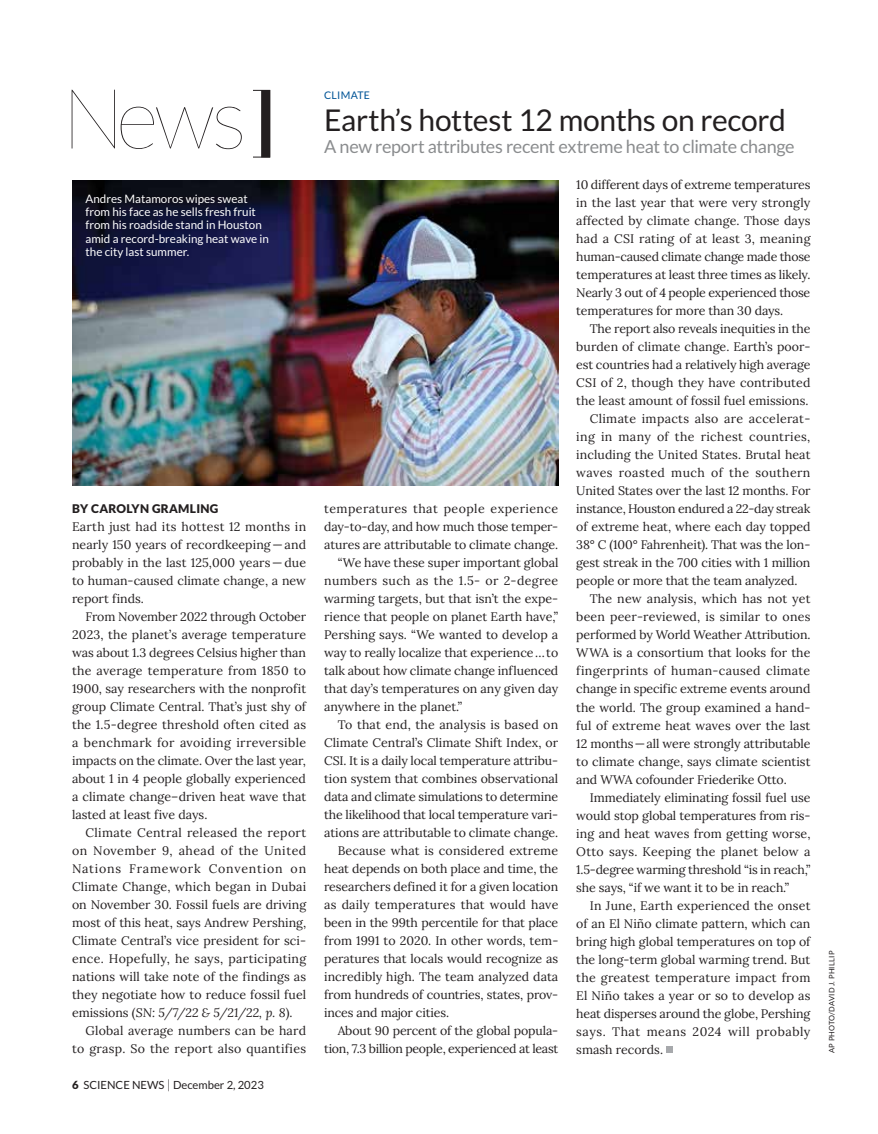
<style>
.page{position:relative;width:878px;height:1134px;background:#fff}
.page>*{position:absolute;margin:0;border:0;box-sizing:border-box;transform-origin:0 0}
.t1{font:100 84px "Lato";color:#231f20}
.t2{font:30px "Lato";letter-spacing:-.01em;color:#231f20}
.t3{font:18px "Lato";letter-spacing:-.02em;color:#8a8c8e}
.t4{font:12.3px/18px "Lora";color:#231f20;text-align:justify}
.t5{font:12.3px "Lora";letter-spacing:.02em;color:#231f20}
.t6{font:12.3px "Lora";letter-spacing:.025em;color:#231f20}
.t7{font:12.3px "Lora";letter-spacing:-.02em;color:#231f20}
.t8{font:12.3px "Lora";letter-spacing:.035em;color:#231f20}
.t9{font:12.3px "Lora";letter-spacing:.03em;color:#231f20}
.t10{font:12.3px "Lora";letter-spacing:-.025em;color:#231f20}
.t11{font:12.3px "Lora";letter-spacing:.045em;color:#231f20}
.t12{font:900 12px "Lato";letter-spacing:.025em;color:#231f20}
.t13{font:11.7px/13.5px "Lato";color:#fff}
.t14{font:11.25px "Lato";color:#231f20}
.t15{font:10.5px "Lato";letter-spacing:.025em;color:#005496}
.t16{font:7.5px "Lato";letter-spacing:.025em;color:#231f20}
.s1{font-style:italic}
.s2{font-weight:900}
.s3{font-weight:300;font-size:12.75px}
</style>
<div class="page">
<div style="left:261px;top:90px;width:9px;height:67px;background:#231f20"></div>
<div style="left:666px;top:1046px;width:7px;height:7px;background:#a7a9ac"></div>
<img style="left:72px;top:180px;width:486px;height:306px">
<h1 class="t1" style="left:62px;top:75px;width:187px">News</h1>
<p class="t15" style="left:324px;top:89px;width:47px">CLIMATE</p>
<h2 class="t2" style="left:324px;top:103px;width:463px">Earth’s hottest 12 months on record</h2>
<h3 class="t3" style="left:324px;top:136px;width:472px">A new report attributes recent extreme heat to climate change</h3>
<p class="t13" style="left:86px;top:191px;width:185px">Andres Matamoros wipes sweat from his face as he sells fresh fruit from his roadside stand in Houston amid a record-breaking heat wave in the city last summer.</p>
<p class="t12" style="left:72px;top:502px;width:148px">BY CAROLYN GRAMLING</p>
<p class="t4" style="left:72px;top:517px;width:236px">Earth just had its hottest 12 months in nearly 150 years of recordkeeping—and probably in the last 125,000 years — due to human-caused climate change, a new report finds.</p>
<p class="t4" style="left:72px;top:607px;width:236px;text-indent:14px">From November 2022 through October 2023, the planet’s average temperature was about 1.3 degrees Celsius higher than the average temperature from 1850 to 1900, say researchers with the nonprofit group Climate Central. That’s just shy of the 1.5-degree threshold often cited as a benchmark for avoiding irreversible impacts on the climate. Over the last year, about 1 in 4 people globally experienced a climate change–driven heat wave that lasted at least five days.</p>
<p class="t4" style="left:72px;top:823px;width:236px;text-indent:14px">Climate Central released the report on November 9, ahead of the United Nations Framework Convention on Climate Change, which began in Dubai on November 30. Fossil fuels are driving most of this heat, says Andrew Pershing, Climate Central’s vice president for sci&shy;ence. Hopefully, he says, participating nations will take note of the findings as they negotiate how to reduce fossil fuel emissions (<span class="s1">SN: 5/7/22 &amp; 5/21/22, p. 8</span>).</p>
<p class="t4" style="left:72px;top:1021px;width:235px;text-align:right">Global average numbers can be hard to grasp. So the report also quantifies</p>
<p class="t14" style="left:72px;top:1079px;width:193px"><span class="s2">6</span> SCIENCE NEWS <span class="s3">|</span> December 2, 2023</p>
<p class="t8" style="left:324px;top:499px;width:235px">temperatures that people experience</p>
<p class="t4" style="left:324px;top:517px;width:235px">day-to-day, and how much those temper-</p>
<p class="t4" style="left:324px;top:535px;width:236px">atures are attributable to climate change.</p>
<p class="t4" style="left:337px;top:553px;width:222px">“We have these super important global</p>
<p class="t9" style="left:324px;top:571px;width:236px">numbers such as the 1.5- or 2-degree</p>
<p class="t4" style="left:324px;top:589px;width:236px">warming targets, but that isn’t the expe-</p>
<p class="t4" style="left:324px;top:607px;width:235px">rience that people on planet Earth have,”</p>
<p class="t4" style="left:324px;top:625px;width:235px">Pershing says. “We wanted to develop a</p>
<p class="t4" style="left:324px;top:643px;width:235px">way to really localize that experience…to</p>
<p class="t4" style="left:324px;top:661px;width:236px">talk about how climate change influenced</p>
<p class="t4" style="left:324px;top:679px;width:235px">that day’s temperatures on any given day</p>
<p class="t4" style="left:324px;top:697px;width:139px">anywhere in the planet.”</p>
<p class="t5" style="left:337px;top:716px;width:222px">To that end, the analysis is based on</p>
<p class="t4" style="left:324px;top:733px;width:235px">Climate Central’s Climate Shift Index, or</p>
<p class="t4" style="left:324px;top:751px;width:235px">CSI. It is a daily local temperature attribu-</p>
<p class="t4" style="left:324px;top:769px;width:235px">tion system that combines observational</p>
<p class="t4" style="left:324px;top:787px;width:235px">data and climate simulations to determine</p>
<p class="t4" style="left:324px;top:805px;width:236px">the likelihood that local temperature vari-</p>
<p class="t4" style="left:324px;top:823px;width:235px">ations are attributable to climate change.</p>
<p class="t4" style="left:337px;top:841px;width:222px">Because what is considered extreme</p>
<p class="t4" style="left:324px;top:859px;width:235px">heat depends on both place and time, the</p>
<p class="t4" style="left:324px;top:877px;width:235px">researchers defined it for a given location</p>
<p class="t5" style="left:324px;top:896px;width:236px">as daily temperatures that would have</p>
<p class="t4" style="left:324px;top:913px;width:236px">been in the 99th percentile for that place</p>
<p class="t4" style="left:324px;top:931px;width:236px">from 1991 to 2020. In other words, tem-</p>
<p class="t4" style="left:324px;top:949px;width:236px">peratures that locals would recognize as</p>
<p class="t4" style="left:324px;top:967px;width:235px">incredibly high. The team analyzed data</p>
<p class="t4" style="left:324px;top:985px;width:235px">from hundreds of countries, states, prov-</p>
<p class="t4" style="left:324px;top:1003px;width:126px">inces and major cities.</p>
<p class="t4" style="left:337px;top:1021px;width:222px">About 90 percent of the global popula-</p>
<p class="t7" style="left:324px;top:1040px;width:236px">tion, 7.3 billion people, experienced at least</p>
<p class="t4" style="left:576px;top:175px;width:236px">10 different days of extreme temperatures in the last year that were very strongly affected by climate change. Those days had a CSI rating of at least 3, meaning human-caused climate change made those temperatures at least three times as likely.<br>Nearly 3 out of 4 people experienced those temperatures for more than 30 days.</p>
<p class="t4" style="left:589px;top:319px;width:222px">The report also reveals inequities in the</p>
<p class="t4" style="left:576px;top:337px;width:235px">burden of climate change. Earth’s poor-</p>
<p class="t4" style="left:576px;top:355px;width:236px">est countries had a relatively high average</p>
<p class="t4" style="left:576px;top:373px;width:236px">CSI of 2, though they have contributed</p>
<p class="t4" style="left:576px;top:391px;width:234px">the least amount of fossil fuel emissions.</p>
<p class="t6" style="left:589px;top:410px;width:222px">Climate impacts also are accelerat-</p>
<p class="t9" style="left:576px;top:428px;width:235px">ing in many of the richest countries,</p>
<p class="t4" style="left:576px;top:445px;width:236px">including the United States. Brutal heat</p>
<p class="t8" style="left:576px;top:464px;width:236px">waves roasted much of the southern</p>
<p class="t4" style="left:576px;top:481px;width:236px">United States over the last 12 months. For</p>
<p class="t10" style="left:576px;top:500px;width:235px">instance, Houston endured a 22-day streak</p>
<p class="t4" style="left:576px;top:517px;width:236px">of extreme heat, where each day topped</p>
<p class="t4" style="left:576px;top:535px;width:235px">38° C (100° Fahrenheit). That was the lon-</p>
<p class="t4" style="left:576px;top:553px;width:236px">gest streak in the 700 cities with 1 million</p>
<p class="t4" style="left:576px;top:571px;width:223px">people or more that the team analyzed.</p>
<p class="t4" style="left:589px;top:589px;width:222px">The new analysis, which has not yet</p>
<p class="t5" style="left:576px;top:608px;width:236px">been peer-reviewed, is similar to ones</p>
<p class="t4" style="left:576px;top:625px;width:235px">performed by World Weather Attribution.</p>
<p class="t4" style="left:576px;top:643px;width:235px">WWA is a consortium that looks for the</p>
<p class="t6" style="left:576px;top:662px;width:235px">fingerprints of human-caused climate</p>
<p class="t4" style="left:576px;top:679px;width:235px">change in specific extreme events around</p>
<p class="t4" style="left:576px;top:697px;width:236px">the world. The group examined a hand-</p>
<p class="t4" style="left:576px;top:715px;width:235px">ful of extreme heat waves over the last</p>
<p class="t4" style="left:576px;top:733px;width:235px">12 months—all were strongly attributable</p>
<p class="t4" style="left:576px;top:751px;width:236px">to climate change, says climate scientist</p>
<p class="t4" style="left:576px;top:769px;width:212px">and WWA cofounder Friederike Otto.</p>
<p class="t4" style="left:589px;top:787px;width:222px">Immediately eliminating fossil fuel use</p>
<p class="t4" style="left:576px;top:805px;width:235px">would stop global temperatures from ris-</p>
<p class="t4" style="left:576px;top:823px;width:236px">ing and heat waves from getting worse,</p>
<p class="t5" style="left:576px;top:842px;width:235px">Otto says. Keeping the planet below a</p>
<p class="t7" style="left:576px;top:860px;width:235px">1.5-degree warming threshold “is in reach,”</p>
<p class="t4" style="left:576px;top:877px;width:214px">she says, “if we want it to be in reach.”</p>
<p class="t4" style="left:589px;top:895px;width:222px">In June, Earth experienced the onset</p>
<p class="t4" style="left:576px;top:913px;width:236px">of an El Niño climate pattern, which can</p>
<p class="t4" style="left:576px;top:931px;width:235px">bring high global temperatures on top of</p>
<p class="t4" style="left:576px;top:949px;width:235px">the long-term global warming trend. But</p>
<p class="t6" style="left:576px;top:968px;width:235px">the greatest temperature impact from</p>
<p class="t4" style="left:576px;top:985px;width:235px">El Niño takes a year or so to develop as</p>
<p class="t4" style="left:576px;top:1003px;width:235px">heat disperses around the globe, Pershing</p>
<p class="t11" style="left:576px;top:1022px;width:236px">says. That means 2024 will probably</p>
<p class="t4" style="left:576px;top:1039px;width:88px">smash records.</p>
<p class="t16" style="left:827px;top:1053px;width:104px;rotate:-90deg">AP PHOTO/DAVID J. PHILLIP</p>
</div>
